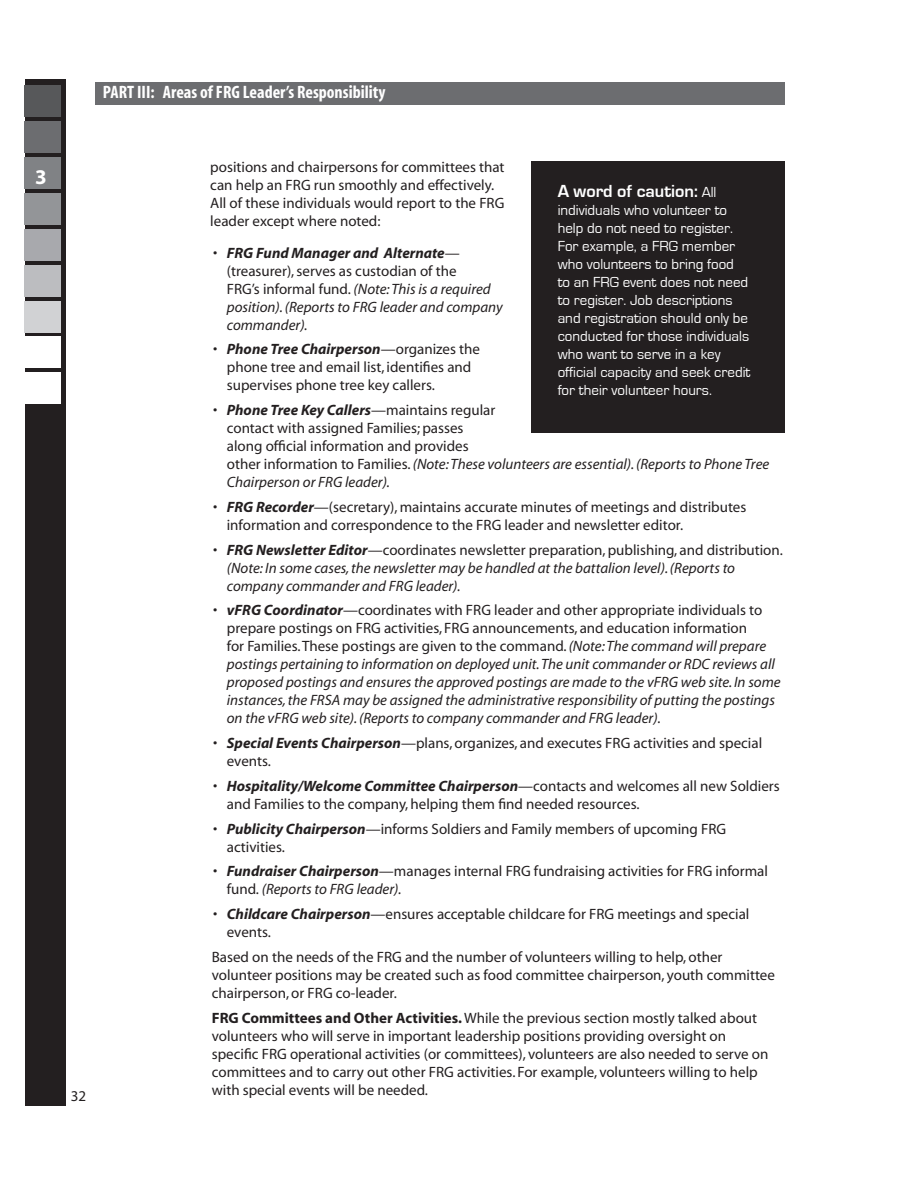
<style>
.page{position:relative;width:918px;height:1188px;background:#fff}
.page>*{position:absolute;margin:0;border:0;box-sizing:border-box;transform-origin:0 0}
.t1{font:700 21px "Myriad";color:#fff}
.t2{font:700 condensed 18px "Myriad";color:#fff}
.t3{font:700 18px "Eurostile";color:#fff}
.t4{font:15px/18px "Myriad";color:#231f20}
.t5{font:italic 15px/18px "Myriad";color:#231f20}
.t6{font:15px/18px "Eurostile";color:#fff}
.s1{font-style:normal}
.s2{font-weight:700}
.s3{font-weight:700;font-style:italic}
.s4{font-style:italic}
.s5{font-weight:400;font-size:15px}
</style>
<div class="page">
<div style="left:25px;top:79px;width:40px;height:1027px;background:#231f20"></div>
<div style="left:25px;top:85px;width:36px;height:32px;background:#57585a"></div>
<div style="left:25px;top:121px;width:36px;height:32px;background:#6c6d70"></div>
<div style="left:25px;top:157px;width:36px;height:32px;background:#808285"></div>
<div style="left:25px;top:193px;width:36px;height:32px;background:#939598"></div>
<div style="left:25px;top:229px;width:36px;height:32px;background:#a8a9ad"></div>
<div style="left:25px;top:265px;width:36px;height:32px;background:#bcbdc0"></div>
<div style="left:25px;top:301px;width:36px;height:32px;background:#d1d2d4"></div>
<div style="left:25px;top:336px;width:36px;height:32px;background:#fff"></div>
<div style="left:25px;top:372px;width:36px;height:32px;background:#fff"></div>
<div style="left:95px;top:82px;width:690px;height:22px;background:#6c6d70"></div>
<div style="left:531px;top:161px;width:253px;height:271px;background:#231f20"></div>
<p class="t2" style="left:103px;top:83px;width:284px">PART III: Areas of FRG Leader’s Responsibility</p>
<h1 class="t1" style="left:35px;top:166px;width:13px">3</h1>
<p class="t4" style="left:210px;top:159px;width:296px">positions and chairpersons for committees that can help an FRG run smoothly and effectively.<br>All of these individuals would report to the FRG leader except where noted:</p>
<p class="t5" style="left:227px;top:244px;width:278px;text-indent:-14px"><span class="s1">•</span> <span class="s2">FRG Fund Manager and Alternate</span><span class="s1">— (treasurer), serves as custodian of the<br>FRG’s informal fund.</span> (Note: This is a required position). (Reports to FRG leader and company commander).</p>
<p class="t4" style="left:227px;top:341px;width:255px;text-indent:-14px">• <span class="s3">Phone Tree Chairperson</span>—organizes the phone tree and email list, identifies and supervises phone tree key callers.</p>
<p class="t4" style="left:227px;top:402px;width:544px;text-indent:-14px">• <span class="s3">Phone Tree Key Callers</span>—maintains regular<br>contact with assigned Families; passes<br>along official information and provides<br>other information to Families. <span class="s4">(Note: These volunteers are essential). (Reports to Phone Tree Chairperson or FRG leader).</span></p>
<p class="t4" style="left:227px;top:499px;width:521px;text-indent:-14px">• <span class="s3">FRG Recorder</span>—(secretary), maintains accurate minutes of meetings and distributes information and correspondence to the FRG leader and newsletter editor.</p>
<p class="t5" style="left:227px;top:541px;width:558px;text-indent:-14px"><span class="s1">•</span> <span class="s2">FRG Newsletter Editor</span><span class="s1">—coordinates newsletter preparation, publishing, and distribution. </span>(Note: In some cases, the newsletter may be handled at the battalion level). (Reports to company commander and FRG leader).</p>
<p class="t5" style="left:227px;top:602px;width:555px;text-indent:-13px"><span class="s1">•</span> <span class="s2">vFRG Coordinator</span><span class="s1">—coordinates with FRG leader and other appropriate individuals to prepare postings on FRG activities, FRG announcements, and education information<br>for Families. These postings are given to the command.</span> (Note: The command will prepare postings pertaining to information on deployed unit. The unit commander or RDC reviews all proposed postings and ensures the approved postings are made to the vFRG web site. In some instances, the FRSA may be assigned the administrative responsibility of putting the postings on the vFRG web site). (Reports to company commander and FRG leader).</p>
<p class="t4" style="left:227px;top:735px;width:537px;text-indent:-14px">• <span class="s3">Special Events Chairperson</span>—plans, organizes, and executes FRG activities and special events.</p>
<p class="t4" style="left:227px;top:778px;width:554px;text-indent:-14px">• <span class="s3">Hospitality/Welcome Committee Chairperson</span>—contacts and welcomes all new Soldiers and Families to the company, helping them find needed resources.</p>
<p class="t4" style="left:227px;top:820px;width:501px;text-indent:-14px">• <span class="s3">Publicity Chairperson</span>—informs Soldiers and Family members of upcoming FRG activities.</p>
<p class="t4" style="left:227px;top:863px;width:543px;text-indent:-14px">• <span class="s3">Fundraiser Chairperson</span>—manages internal FRG fundraising activities for FRG informal fund. <span class="s4">(Reports to FRG leader).</span></p>
<p class="t4" style="left:227px;top:906px;width:524px;text-indent:-14px">• <span class="s3">Childcare Chairperson</span>—ensures acceptable childcare for FRG meetings and special events.</p>
<p class="t4" style="left:212px;top:949px;width:565px">Based on the needs of the FRG and the number of volunteers willing to help, other volunteer positions may be created such as food committee chairperson, youth committee chairperson, or FRG co-leader.</p>
<p class="t4" style="left:212px;top:1009px;width:558px"><span class="s2">FRG Committees and Other Activities.</span> While the previous section mostly talked about volunteers who will serve in important leadership positions providing oversight on specific FRG operational activities (or committees), volunteers are also needed to serve on committees and to carry out other FRG activities. For example, volunteers willing to help with special events will be needed.</p>
<p class="t3" style="left:558px;top:181px;width:160px">A word of caution: <span class="s5">All</span></p>
<p class="t6" style="left:558px;top:201px;width:194px">individuals who volunteer to help do not need to register.<br>For example, a FRG member who volunteers to bring food<br>to an FRG event does not need to register. Job descriptions and registration should only be conducted for those individuals who want to serve in a key official capacity and seek credit for their volunteer hours.</p>
<p class="t4" style="left:71px;top:1087px;width:17px">32</p>
</div>
